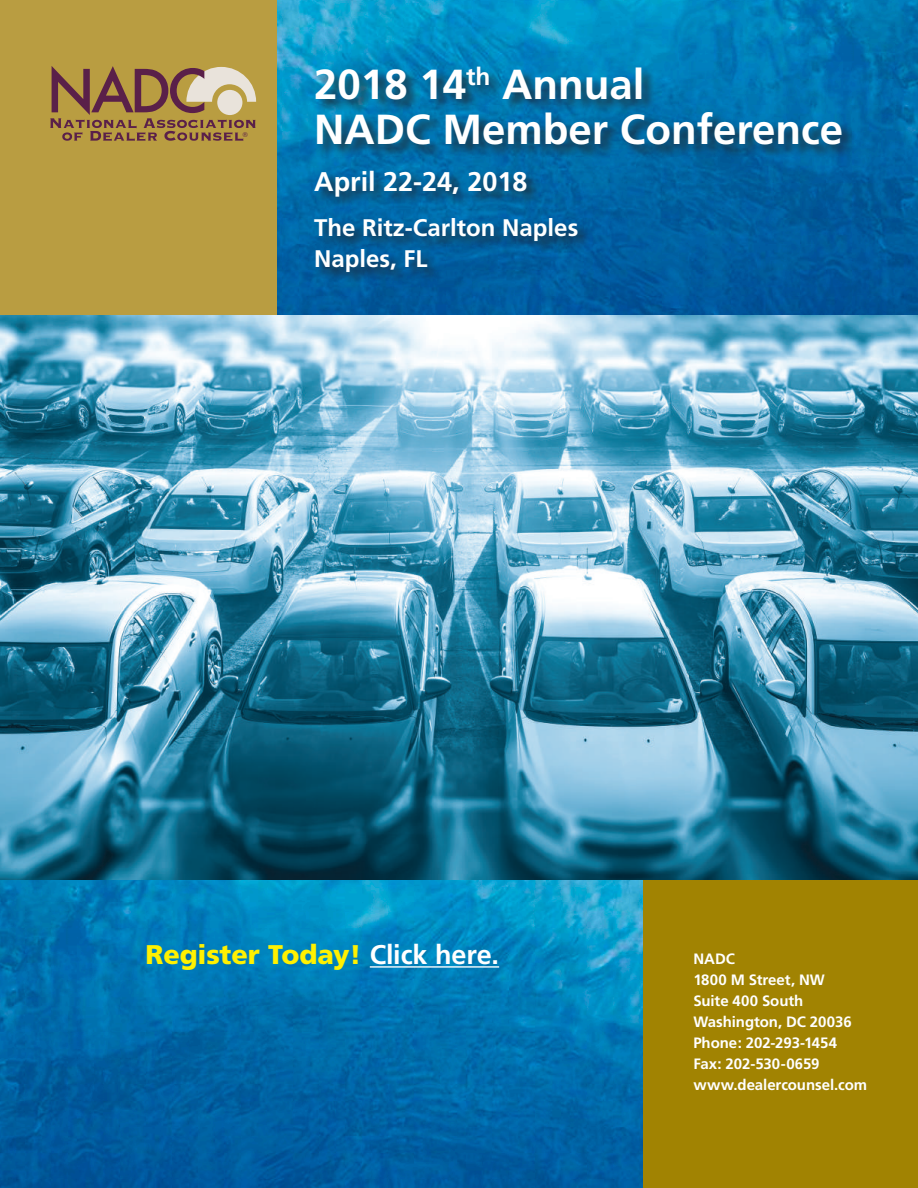
<style>
.page{position:relative;width:918px;height:1188px;background:#fff}
.page>*{position:absolute;margin:0;border:0;box-sizing:border-box;transform-origin:0 0}
.t1{font:700 42px/45.3px "Frutiger";color:#fff}
.t2{font:900 27px "Frutiger";letter-spacing:-.005em;color:#fff101}
.t3{font:700 27px "Frutiger";color:#fff}
.t4{font:700 24px/31.5px "Frutiger";color:#fff}
.t5{font:700 15px/21px "Frutiger";letter-spacing:-.005em;color:#fff}
.t6{font:6.6px "Helvetica";color:#5a2049}
.s1{font-weight:700;color:#fff}
</style>
<div class="page">
<svg style="left:277px;top:0;width:641px;height:315px;background:#0377b3"></svg>
<svg style="left:0;top:879px;width:644px;height:309px;background:#0271ad"></svg>
<hr style="left:370px;top:966px;width:129px;height:2px;background:#fff">
<div style="left:313px;top:66px;width:543px;height:221px;background:#231f20;opacity:.75"></div>
<div style="left:0;top:0;width:277px;height:343px;background:#b99d41"></div>
<div style="left:644px;top:875px;width:274px;height:313px;background:#a18302"></div>
<img style="left:0;top:315px;width:918px;height:564px">
<svg style="left:50px;top:66px;width:206px;height:75px"></svg>
<p class="t6" style="left:243px;top:130px;width:6px">®</p>
<h1 class="t1" style="left:314px;top:62px;width:530px">2018 14<sup>th</sup> Annual<br>NADC Member Conference</h1>
<h2 class="t3" style="left:314px;top:166px;width:215px">April 22-24, 2018</h2>
<h3 class="t4" style="left:314px;top:212px;width:266px">The Ritz-Carlton Naples<br>Naples, FL</h3>
<h2 class="t2" style="left:146px;top:938px;width:355px">Register Today! <span class="s1">Click here.</span></h2>
<p class="t5" style="left:693px;top:948px;width:175px">NADC<br>1800 M Street, NW<br>Suite 400 South<br>Washington, DC 20036<br>Phone: 202-293-1454<br>Fax: 202-530-0659 www.dealercounsel.com</p>
</div>
